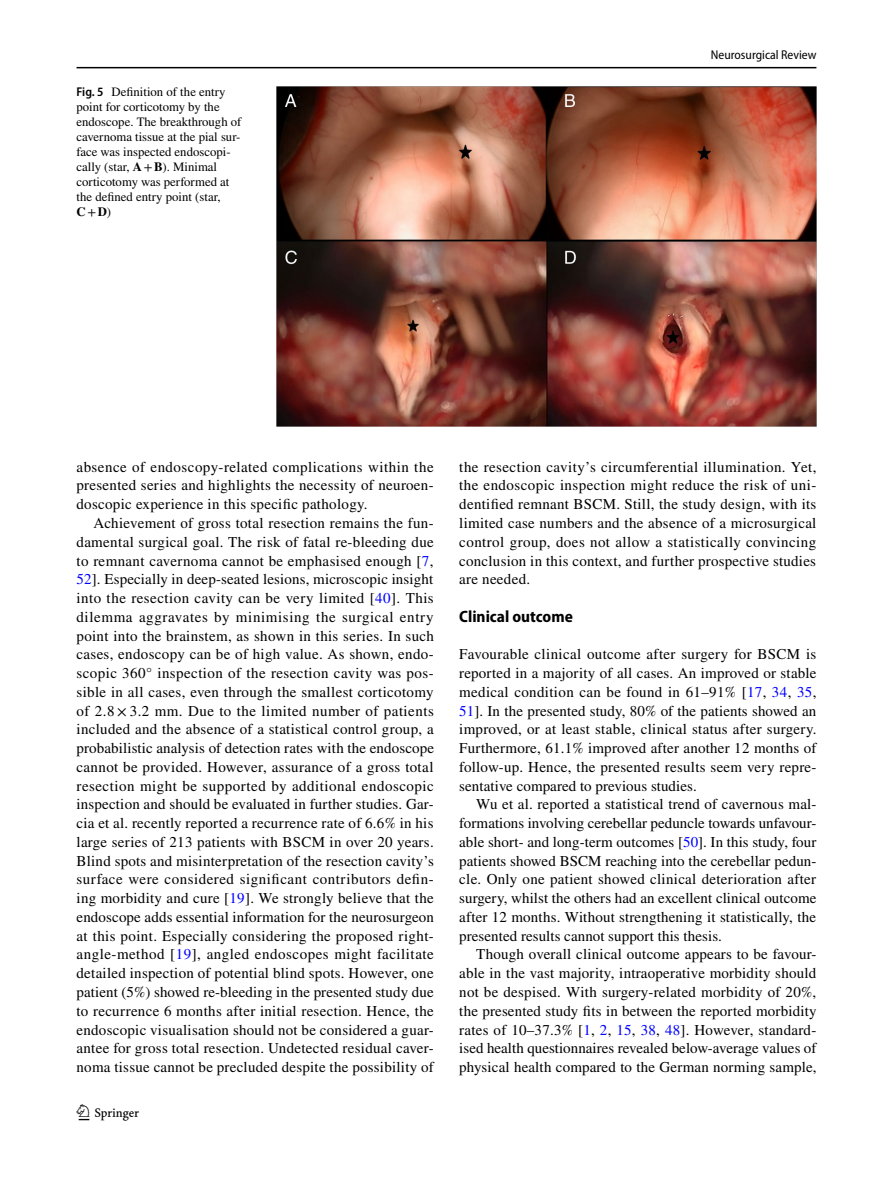
<style>
.page{position:relative;width:893px;height:1187px;background:#fff}
.page>*{position:absolute;margin:0;border:0;box-sizing:border-box;transform-origin:0 0}
.t1{font:22.5px "Springnew Regular 2";color:#000}
.t2{font:700 semi-condensed 16.5px "Myriad Pro";color:#000}
.t3{font:15px/18.8px "STIX";letter-spacing:.015em;color:#000;text-align:justify}
.t4{font:12.75px/15px "STIX";color:#000}
.t5{font:semi-condensed 12.75px "Myriad Pro";color:#000}
.s1{font-family:"Myriad Pro";font-weight:600;font-stretch:semi-condensed}
.s2{font-weight:700}
.s3{color:#00f}
</style>
<div class="page">
<hr style="left:77px;top:67px;width:739px;height:1px;background:#000">
<img style="left:276px;top:87px;width:540px;height:339px">
<p class="t4" style="left:77px;top:85px;width:166px"><span class="s1">Fig. 5</span> Definition of the entry point for corticotomy by the endoscope. The breakthrough of cavernoma tissue at the pial sur&shy;face was inspected endoscopi&shy;cally (star, <span class="s2">A</span>+<span class="s2">B</span>). Minimal corticotomy was performed at the defined entry point (star,<br><span class="s2">C</span>+<span class="s2">D</span>)</p>
<p class="t5" style="left:711px;top:48px;width:107px">Neurosurgical Review</p>
<p class="t3" style="left:77px;top:458px;width:359px">absence of endoscopy-related complications within the presented series and highlights the necessity of neuroen&shy;doscopic experience in this specific pathology.</p>
<p class="t3" style="left:77px;top:514px;width:359px;text-indent:17px">Achievement of gross total resection remains the fun&shy;damental surgical goal. The risk of fatal re-bleeding due to remnant cavernoma cannot be emphasised enough [<span class="s3">7</span>, <span class="s3">52</span>]. Especially in deep-seated lesions, microscopic insight into the resection cavity can be very limited [<span class="s3">40</span>]. This dilemma aggravates by minimising the surgical entry point into the brainstem, as shown in this series. In such cases, endoscopy can be of high value. As shown, endo&shy;scopic 360° inspection of the resection cavity was pos&shy;sible in all cases, even through the smallest corticotomy of 2.8 × 3.2 mm. Due to the limited number of patients included and the absence of a statistical control group, a probabilistic analysis of detection rates with the endoscope cannot be provided. However, assurance of a gross total resection might be supported by additional endoscopic inspection and should be evaluated in further studies. Gar&shy;cia et al. recently reported a recurrence rate of 6.6% in his large series of 213 patients with BSCM in over 20 years.<br>Blind spots and misinterpretation of the resection cavity’s surface were considered significant contributors defin&shy;ing morbidity and cure [<span class="s3">19</span>]. We strongly believe that the endoscope adds essential information for the neurosurgeon at this point. Especially considering the proposed right&shy;angle-method [<span class="s3">19</span>], angled endoscopes might facilitate detailed inspection of potential blind spots. However, one patient (5%) showed re-bleeding in the presented study due to recurrence 6 months after initial resection. Hence, the endoscopic visualisation should not be considered a guar&shy;antee for gross total resection. Undetected residual caver&shy;noma tissue cannot be precluded despite the possibility of</p>
<h1 class="t1" style="left:79px;top:1104px;width:62px">1 3</h1>
<p class="t3" style="left:459px;top:458px;width:359px">the resection cavity’s circumferential illumination. Yet, the endoscopic inspection might reduce the risk of uni&shy;dentified remnant BSCM. Still, the study design, with its limited case numbers and the absence of a microsurgical control group, does not allow a statistically convincing conclusion in this context, and further prospective studies are needed.</p>
<p class="t2" style="left:459px;top:607px;width:115px">Clinical outcome</p>
<p class="t3" style="left:459px;top:646px;width:359px">Favourable clinical outcome after surgery for BSCM is reported in a majority of all cases. An improved or stable medical condition can be found in 61–91% [<span class="s3">17</span>, <span class="s3">34</span>, <span class="s3">35</span>, <span class="s3">51</span>]. In the presented study, 80% of the patients showed an improved, or at least stable, clinical status after surgery.<br>Furthermore, 61.1% improved after another 12 months of follow-up. Hence, the presented results seem very repre&shy;sentative compared to previous studies.</p>
<p class="t3" style="left:459px;top:796px;width:359px;text-indent:17px">Wu et al. reported a statistical trend of cavernous mal&shy;formations involving cerebellar peduncle towards unfavour&shy;able short- and long-term outcomes [<span class="s3">50</span>]. In this study, four patients showed BSCM reaching into the cerebellar pedun&shy;cle. Only one patient showed clinical deterioration after surgery, whilst the others had an excellent clinical outcome after 12 months. Without strengthening it statistically, the presented results cannot support this thesis.</p>
<p class="t3" style="left:459px;top:946px;width:359px;text-indent:17px">Though overall clinical outcome appears to be favour&shy;able in the vast majority, intraoperative morbidity should not be despised. With surgery-related morbidity of 20%, the presented study fits in between the reported morbidity rates of 10–37.3% [<span class="s3">1</span>, <span class="s3">2</span>, <span class="s3">15</span>, <span class="s3">38</span>, <span class="s3">48</span>]. However, standard&shy;ised health questionnaires revealed below-average values of physical health compared to the German norming sample,</p>
</div>
